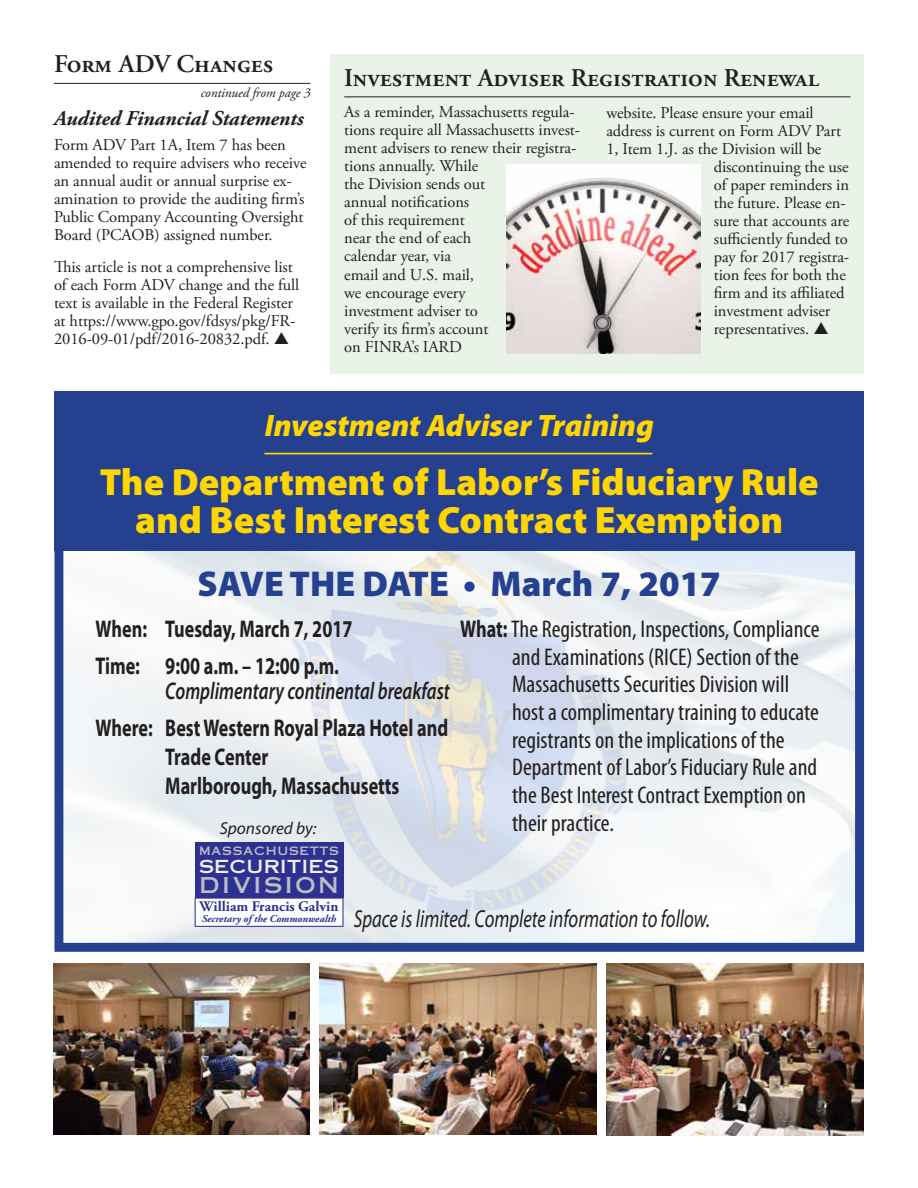
<style>
.page{position:relative;width:918px;height:1188px;background:#fff}
.page>*{position:absolute;margin:0;border:0;box-sizing:border-box;transform-origin:0 0}
.t1{font:900 38.1px/38.1px "Myriad Pro";color:#ffd600;text-align:center}
.t2{font:900 36px "Myriad Pro";color:#25408f}
.t3{font:italic 900 31.2px "Myriad Pro";color:#ffd600}
.t4{font:600 25.5px "Adobe Garamond Pro";color:#231f20}
.t5{font:italic 24.75px "Myriad Pro";color:#231f20;scale:.75 1}
.t6{font:condensed 24.15px/27.8px "Myriad Pro";color:#231f20}
.t7{font:700 24.15px/29.2px "Myriad Pro";color:#231f20;scale:.75 1}
.t8{font:italic 600 24.15px "Myriad Pro";color:#231f20;scale:.75 1}
.t9{font:21.9px "Copperplate Thirty One AB";letter-spacing:.105em;color:#bcbec0}
.t10{font:italic 700 21px "Adobe Garamond Pro";letter-spacing:-.005em;color:#231f20}
.t11{font:18px "Copperplate Thirty One AB";letter-spacing:.01em;color:#f1f1f2}
.t12{font:italic 17.25px "Myriad Pro";color:#231f20}
.t13{font:16.5px/18px "Adobe Garamond Pro";letter-spacing:-.005em;color:#231f20}
.t14{font:700 14.7px "Adobe Garamond Pro";color:#2e3092}
.t15{font:italic 13.5px "Adobe Garamond Pro";letter-spacing:-.005em;color:#231f20}
.t16{font:11.55px "Copperplate Thirty One AB";letter-spacing:.06em;color:#bcbec0}
.t17{font:italic 700 10.5px "Adobe Garamond Pro";color:#2e3092}
.s1{font-weight:700;font-stretch:normal}
</style>
<div class="page">
<div style="left:331px;top:54px;width:533px;height:320px;background:#eaf3e7"></div>
<hr style="left:344px;top:96px;width:506px;height:1px;background:#231f20">
<hr style="left:54px;top:83px;width:256px;height:1px;background:#231f20">
<img style="left:507px;top:164px;width:193px;height:189px">
<svg style="left:54px;top:551px;width:810px;height:401px;background:#354e97"></svg>
<img style="left:64px;top:551px;width:791px;height:391px">
<div style="left:54px;top:391px;width:810px;height:160px;background:#25408f"></div>
<div style="left:195px;top:842px;width:149px;height:56px;background:#2e3092"></div>
<svg style="left:195px;top:898px;width:149px;height:29px"></svg>
<hr style="left:264px;top:453px;width:388px;height:1px;background:#ffd600">
<img style="left:53px;top:963px;width:257px;height:172px">
<img style="left:320px;top:963px;width:277px;height:172px">
<img style="left:606px;top:963px;width:257px;height:172px">
<h3 class="t4" style="left:54px;top:50px;width:221px">Form ADV Changes</h3>
<p class="t15" style="left:201px;top:85px;width:111px">continued from page 3</p>
<p class="t10" style="left:54px;top:107px;width:251px">Audited Financial Statements</p>
<p class="t13" style="left:54px;top:136px;width:254px">Form ADV Part 1A, Item 7 has been amended to require advisers who receive an annual audit or annual surprise ex&shy;amination to provide the auditing firm’s Public Company Accounting Oversight Board (PCAOB) assigned number.</p>
<p class="t13" style="left:54px;top:258px;width:247px">This article is not a comprehensive list of each Form ADV change and the full text is available in the Federal Register at https://www.gpo.gov/fdsys/pkg/FR-2016-09-01/pdf/2016-20832.pdf.</p>
<h3 class="t4" style="left:344px;top:63px;width:477px">Investment Adviser Registration Renewal</h3>
<p class="t13" style="left:344px;top:104px;width:237px">As a reminder, Massachusetts regula&shy;tions require all Massachusetts invest&shy;ment advisers to renew their registra&shy;tions annually. While<br>the Division sends out<br>annual notifications<br>of this requirement<br>near the end of each<br>calendar year, via<br>email and U.S. mail,<br>we encourage every<br>investment adviser to<br>verify its firm’s account<br>on FINRA’s IARD</p>
<p class="t13" style="left:606px;top:104px;width:209px">website. Please ensure your email</p>
<p class="t13" style="left:606px;top:122px;width:236px">address is current on Form ADV Part</p>
<p class="t13" style="left:606px;top:140px;width:217px">1, Item 1.J. as the Division will be</p>
<p class="t13" style="left:714px;top:158px;width:136px">discontinuing the use</p>
<p class="t13" style="left:714px;top:176px;width:137px">of paper reminders in</p>
<p class="t13" style="left:714px;top:194px;width:134px">the future. Please en-</p>
<p class="t13" style="left:714px;top:212px;width:137px">sure that accounts are</p>
<p class="t13" style="left:714px;top:230px;width:136px">sufficiently funded to</p>
<p class="t13" style="left:714px;top:248px;width:137px">pay for 2017 registra-</p>
<p class="t13" style="left:714px;top:266px;width:134px">tion fees for both the</p>
<p class="t13" style="left:714px;top:284px;width:132px">firm and its affiliated</p>
<p class="t13" style="left:714px;top:302px;width:118px">investment adviser</p>
<p class="t13" style="left:714px;top:320px;width:97px">representatives.</p>
<h3 class="t3" style="left:265px;top:405px;width:391px">Investment Adviser Training</h3>
<h1 class="t1" style="left:100px;top:461px;width:720px">The Department of Labor’s Fiduciary Rule and Best Interest Contract Exemption</h1>
<h2 class="t2" style="left:198px;top:560px;width:525px">SAVE THE DATE • March 7, 2017</h2>
<h3 class="t7" style="left:96px;top:610px;width:344px;line-height:37px">When: Tuesday, March 7, 2017<br>Time: 9:00 a.m. – 12:00 p.m.</h3>
<h3 class="t8" style="left:165px;top:675px;width:381px">Complimentary continental breakfast</h3>
<h3 class="t7" style="left:165px;top:712px;width:379px;text-indent:-70px">Where: Best Western Royal Plaza Hotel and<br>Trade Center<br>Marlborough, Massachusetts</h3>
<p class="t6" style="left:512px;top:615px;width:309px;text-indent:-52px"><span class="s1">What:</span> The Registration, Inspections, Compliance and Examinations (RICE) Section of the Massachusetts Securities Division will host a complimentary training to educate registrants on the implications of the Department of Labor’s Fiduciary Rule and the Best Interest Contract Exemption on their practice.</p>
<p class="t12" style="left:220px;top:817px;width:98px">Sponsored by:</p>
<p class="t16" style="left:199px;top:844px;width:141px">MASSACHUSETTS</p>
<p class="t11" style="left:199px;top:856px;width:141px">SECURITIES</p>
<h3 class="t9" style="left:199px;top:872px;width:141px">DIVISION</h3>
<p class="t14" style="left:200px;top:898px;width:140px">William Francis Galvin</p>
<p class="t17" style="left:202px;top:912px;width:136px">Secretary of the Commonwealth</p>
<h3 class="t5" style="left:354px;top:903px;width:476px">Space is limited. Complete information to follow.</h3>
</div>
